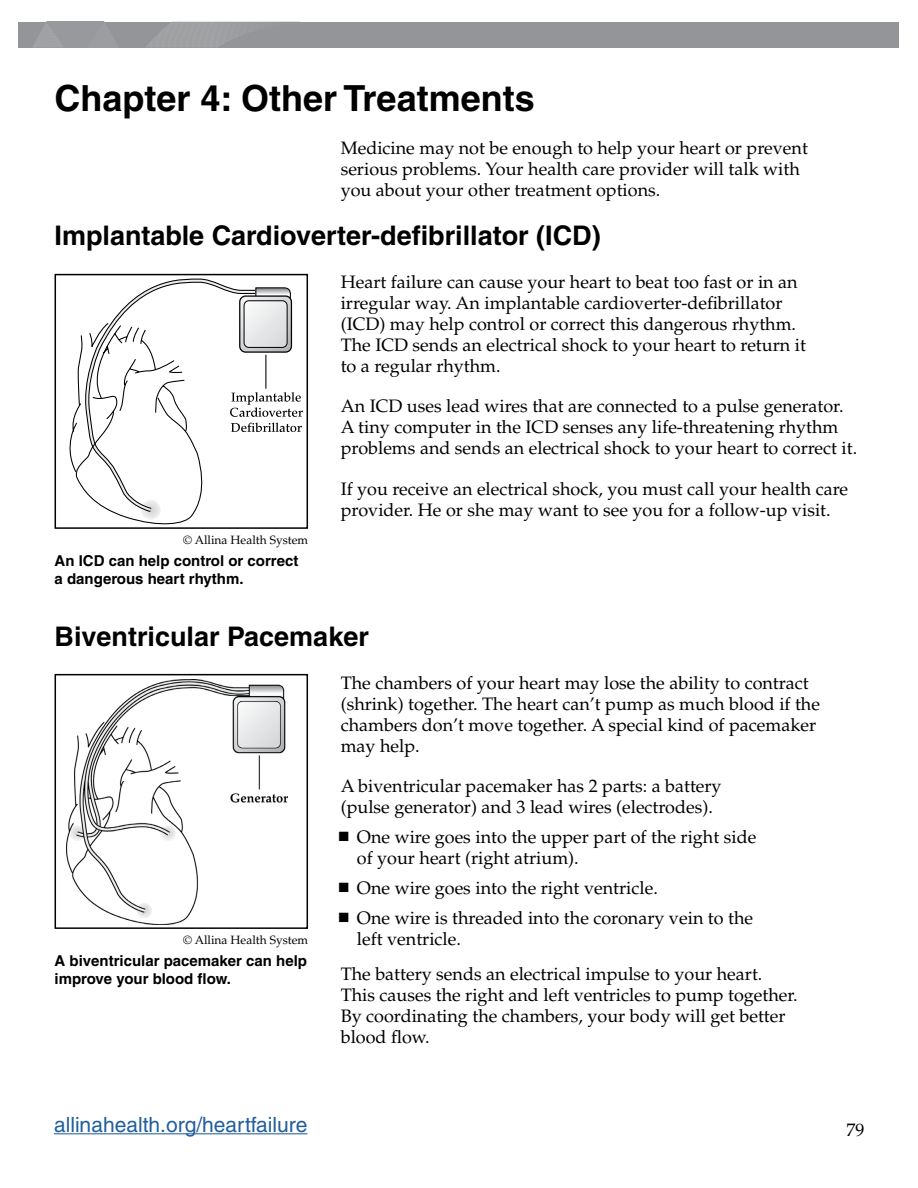
<style>
.page{position:relative;width:918px;height:1188px;background:#fff}
.page>*{position:absolute;margin:0;border:0;box-sizing:border-box;transform-origin:0 0}
.t1{font:700 36px "Helvetica";color:#000}
.t2{font:700 27px "Helvetica";color:#000}
.t3{font:21px "Helvetica";color:#215e9e}
.t4{font:18px/21px "Palatino";color:#000}
.t5{font:700 15px/18px "Helvetica";color:#000}
.t6{font:12px "Palatino";color:#000}
</style>
<div class="page">
<div style="left:19px;top:22px;width:880px;height:26px;background:#939598"></div>
<svg style="left:33px;top:22px;width:204px;height:25px"></svg>
<svg style="left:70px;top:279px;width:233px;height:245px"></svg>
<hr style="left:265px;top:355px;width:1px;height:33px;background:#000">
<div style="left:55px;top:274px;width:253px;height:255px;border:2px solid #000"></div>
<img style="left:66px;top:679px;width:221px;height:245px">
<div style="left:55px;top:674px;width:253px;height:255px;border:2px solid #000"></div>
<hr style="left:54px;top:1133px;width:253px;height:1px;background:#215e9e">
<h1 class="t1" style="left:55px;top:76px;width:482px">Chapter 4: Other Treatments</h1>
<p class="t4" style="left:341px;top:137px;width:469px">Medicine may not be enough to help your heart or prevent serious problems. Your health care provider will talk with you about your other treatment options.</p>
<h2 class="t2" style="left:55px;top:219px;width:548px">Implantable Cardioverter-defibrillator (ICD)</h2>
<p class="t4" style="left:341px;top:271px;width:467px">Heart failure can cause your heart to beat too fast or in an irregular way. An implantable cardioverter-defibrillator (ICD) may help control or correct this dangerous rhythm.<br>The ICD sends an electrical shock to your heart to return it to a regular rhythm.</p>
<p class="t4" style="left:341px;top:396px;width:518px">An ICD uses lead wires that are connected to a pulse generator.<br>A tiny computer in the ICD senses any life-threatening rhythm problems and sends an electrical shock to your heart to correct it.</p>
<p class="t4" style="left:341px;top:479px;width:509px">If you receive an electrical shock, you must call your health care provider. He or she may want to see you for a follow-up visit.</p>
<p class="t6" style="left:183px;top:533px;width:126px">© Allina Health System</p>
<p class="t5" style="left:55px;top:551px;width:245px">An ICD can help control or correct a dangerous heart rhythm.</p>
<h2 class="t2" style="left:55px;top:620px;width:316px">Biventricular Pacemaker</h2>
<p class="t4" style="left:341px;top:673px;width:481px">The chambers of your heart may lose the ability to contract (shrink) together. The heart can’t pump as much blood if the chambers don’t move together. A special kind of pacemaker may help.</p>
<p class="t4" style="left:341px;top:776px;width:382px">A biventricular pacemaker has 2 parts: a battery (pulse generator) and 3 lead wires (electrodes).</p>
<p class="t4" style="left:357px;top:827px;width:401px">One wire goes into the upper part of the right side of your heart (right atrium).</p>
<p class="t4" style="left:357px;top:873px;width:398px;line-height:29.7px">One wire goes into the right ventricle.<br>One wire is threaded into the coronary vein to the</p>
<p class="t4" style="left:341px;top:921px;width:423px;line-height:35.1px;text-indent:16px">left ventricle.<br>The battery sends an electrical impulse to your heart.</p>
<p class="t4" style="left:341px;top:984px;width:459px">This causes the right and left ventricles to pump together.<br>By coordinating the chambers, your body will get better blood flow.</p>
<p class="t6" style="left:183px;top:933px;width:126px">© Allina Health System</p>
<p class="t5" style="left:55px;top:951px;width:254px">A biventricular pacemaker can help improve your blood flow.</p>
<p class="t3" style="left:54px;top:1112px;width:255px">allinahealth.org/heartfailure</p>
<p class="t4" style="left:847px;top:1120px;width:19px">79</p>
</div>
